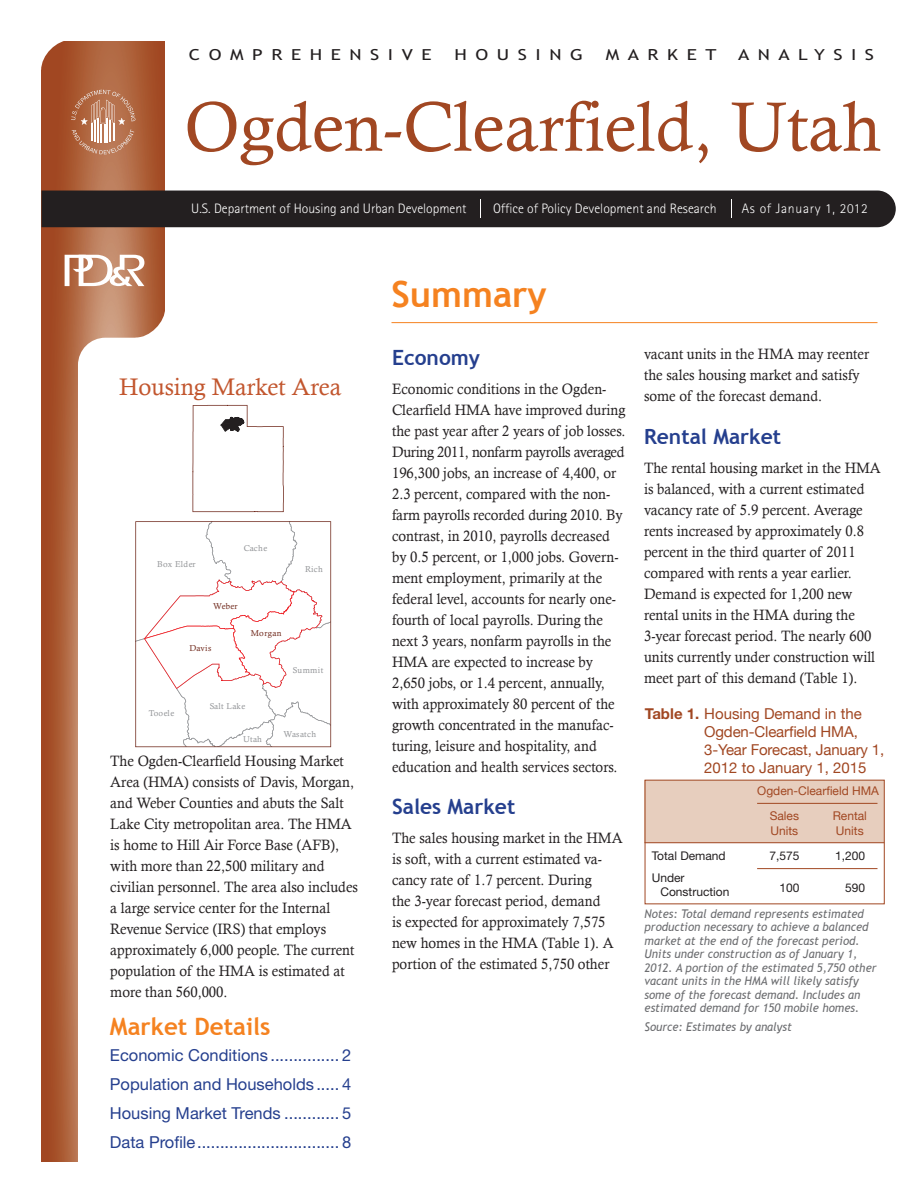
<style>
.page{position:relative;width:918px;height:1188px;background:#fff}
.page>*{position:absolute;margin:0;border:0;box-sizing:border-box;transform-origin:0 0}
.t1{font:70.05px "Calisto";color:#a14722}
.level1{font:700 36px "Trebuchet MS";color:#f58220}
.t2{font:24px "Calisto";color:#c2562e}
.t3{font:700 24px "Trebuchet MS";color:#f58220}
.Level2{font:700 21px "Trebuchet MS";color:#253f8e}
.level2{font:700 21px "Trebuchet MS";color:#253f8e}
.t4{font:16.5px "Helvetica Neue";color:#253f8e}
.t5{font:15.15px "Trebuchet MS";letter-spacing:.45em;color:#231f20;scale:1.25 1}
.t6{font:15px/21px "Calisto";color:#231f20;scale:.95 1}
.t7{font:15px/18px "Helvetica Neue";letter-spacing:-.01em;color:#a14722}
.t8{font:300 13.65px "Rotis Sans Serif";color:#fff}
.t9{font:300 13.65px "Rotis Sans Serif";letter-spacing:.05em;color:#fff}
.t10{font:italic 12px/13.5px "Trebuchet MS";color:#6c6d70;scale:.95 1}
.t11{font:12px "Helvetica Neue";color:#231f20}
.t12{font:12px "Helvetica Neue";color:#a14722}
.t13{font:8.55px "Calisto";letter-spacing:.035em;color:#939598}
.t14{font:8.55px "Calisto";letter-spacing:.03em;color:#712b1e}
.s1{font-weight:700}
</style>
<div class="page">
<svg style="left:41px;top:41px;width:124px;height:1120px;background:#ac5f39"></svg>
<svg style="left:65px;top:255px;width:79px;height:31px"></svg>
<div style="left:41px;top:191px;width:855px;height:36px;background:#231f20"></div>
<svg style="left:78px;top:338px;width:147px;height:823px"></svg>
<svg style="left:41px;top:41px;width:31px;height:29px"></svg>
<svg style="left:135px;top:307px;width:37px;height:36px"></svg>
<svg style="left:71px;top:90px;width:64px;height:64px;background:#be8263"></svg>
<svg style="left:135px;top:521px;width:196px;height:226px"></svg>
<svg style="left:192px;top:405px;width:92px;height:107px"></svg>
<hr style="left:392px;top:322px;width:486px;height:1px;background:#f58220">
<div style="left:645px;top:780px;width:239px;height:62px;background:#e7cebe"></div>
<div style="left:645px;top:780px;width:240px;height:124px;border:1px solid #a14722"></div>
<hr style="left:757px;top:803px;width:121px;height:1px;background:#a14722">
<hr style="left:645px;top:842px;width:239px;height:1px;background:#a14722">
<hr style="left:757px;top:868px;width:121px;height:1px;background:#a14722">
<p class="t5" style="left:189px;top:46px;width:196px">COMPREHENSIVE</p>
<p class="t5" style="left:455px;top:46px;width:104px">HOUSING</p>
<p class="t5" style="left:606px;top:46px;width:90px">MARKET</p>
<p class="t5" style="left:738px;top:46px;width:110px">ANALYSIS</p>
<p class="t1" style="left:184px;top:86px;width:698px">Ogden-Clearfield, Utah</p>
<p class="t8" style="left:191px;top:201px;width:277px">U.S. Department of Housing and Urban Development</p>
<p class="t8" style="left:493px;top:201px;width:225px">Office of Policy Development and Research</p>
<p class="t9" style="left:742px;top:201px;width:127px">As of January 1, 2012</p>
<p class="t2" style="left:119px;top:373px;width:224px">Housing Market Area</p>
<p class="t13" style="left:157px;top:559px;width:40px">Box Elder</p>
<p class="t13" style="left:244px;top:543px;width:25px">Cache</p>
<p class="t13" style="left:305px;top:564px;width:19px">Rich</p>
<p class="t13" style="left:149px;top:708px;width:27px">Tooele</p>
<p class="t14" style="left:213px;top:602px;width:26px">Weber</p>
<p class="t14" style="left:190px;top:643px;width:24px">Davis</p>
<p class="t14" style="left:251px;top:628px;width:32px">Morgan</p>
<p class="t13" style="left:210px;top:701px;width:37px">Salt Lake</p>
<p class="t13" style="left:293px;top:665px;width:32px">Summit</p>
<p class="t13" style="left:243px;top:734px;width:20px">Utah</p>
<p class="t13" style="left:284px;top:729px;width:34px">Wasatch</p>
<p class="t6" style="left:110px;top:750px;width:262px">The Ogden-Clearfield Housing Market Area (HMA) consists of Davis, Morgan, and Weber Counties and abuts the Salt Lake City metropolitan area. The HMA is home to Hill Air Force Base (AFB), with more than 22,500 military and civilian personnel. The area also includes a large service center for the Internal Revenue Service (IRS) that employs approximately 6,000 people. The current population of the HMA is estimated at more than 560,000.</p>
<p class="t3" style="left:110px;top:1012px;width:162px">Market Details</p>
<p class="t4" style="left:110px;top:1045px;width:243px">Economic Conditions ............... 2</p>
<p class="t4" style="left:110px;top:1074px;width:243px">Population and Households ..... 4</p>
<p class="t4" style="left:110px;top:1103px;width:243px">Housing Market Trends ............ 5</p>
<p class="t4" style="left:110px;top:1132px;width:243px">Data Profile............................... 8</p>
<p class="level1" style="left:392px;top:272px;width:157px">Summary</p>
<p class="level2" style="left:392px;top:345px;width:90px">Economy</p>
<p class="t6" style="left:392px;top:378px;width:247px">Economic conditions in the Ogden-Clearfield HMA have improved during the past year after 2 years of job losses.<br>During 2011, nonfarm payrolls averaged 196,300 jobs, an increase of 4,400, or 2.3 percent, compared with the non&shy;farm payrolls recorded during 2010. By contrast, in 2010, payrolls decreased by 0.5 percent, or 1,000 jobs. Govern&shy;ment employment, primarily at the federal level, accounts for nearly one&shy;fourth of local payrolls. During the next 3 years, nonfarm payrolls in the HMA are expected to increase by 2,650 jobs, or 1.4 percent, annually, with approximately 80 percent of the growth concentrated in the manufac&shy;turing, leisure and hospitality, and education and health services sectors.</p>
<p class="Level2" style="left:392px;top:794px;width:125px">Sales Market</p>
<p class="t6" style="left:392px;top:827px;width:244px">The sales housing market in the HMA is soft, with a current estimated va&shy;cancy rate of 1.7 percent. During<br>the 3-year forecast period, demand<br>is expected for approximately 7,575 new homes in the HMA (Table 1). A portion of the estimated 5,750 other</p>
<p class="t6" style="left:644px;top:344px;width:238px">vacant units in the HMA may reenter the sales housing market and satisfy some of the forecast demand.</p>
<p class="Level2" style="left:644px;top:423px;width:139px">Rental Market</p>
<p class="t6" style="left:644px;top:457px;width:251px">The rental housing market in the HMA is balanced, with a current estimated vacancy rate of 5.9 percent. Average rents increased by approximately 0.8 percent in the third quarter of 2011 compared with rents a year earlier.<br>Demand is expected for 1,200 new rental units in the HMA during the 3-year forecast period. The nearly 600 units currently under construction will meet part of this demand (Table 1).</p>
<p class="t7" style="left:704px;top:705px;width:182px;text-indent:-59px"><span class="s1">Table 1.</span> Housing Demand in the<br>Ogden-Clearfield HMA,<br>3-Year Forecast, January 1,<br>2012 to January 1, 2015</p>
<p class="t12" style="left:757px;top:784px;width:123px">Ogden-Clearfield HMA</p>
<p class="t12" style="left:770px;top:809px;width:31px">Sales</p>
<p class="t12" style="left:770px;top:824px;width:29px">Units</p>
<p class="t12" style="left:833px;top:809px;width:36px">Rental</p>
<p class="t12" style="left:836px;top:824px;width:29px">Units</p>
<p class="t11" style="left:652px;top:848px;width:76px">Total Demand</p>
<p class="t11" style="left:769px;top:848px;width:32px">7,575</p>
<p class="t11" style="left:835px;top:848px;width:32px">1,200</p>
<p class="t11" style="left:652px;top:871px;width:34px">Under</p>
<p class="t11" style="left:660px;top:884px;width:71px">Construction</p>
<p class="t11" style="left:779px;top:880px;width:22px">100</p>
<p class="t11" style="left:845px;top:880px;width:22px">590</p>
<p class="t10" style="left:645px;top:907px;width:246px">Notes: Total demand represents estimated production necessary to achieve a balanced market at the end of the forecast period.<br>Units under construction as of January 1, 2012. A portion of the estimated 5,750 other vacant units in the HMA will likely satisfy some of the forecast demand. Includes an estimated demand for 150 mobile homes.</p>
<p class="t10" style="left:645px;top:1020px;width:157px">Source: Estimates by analyst</p>
</div>
